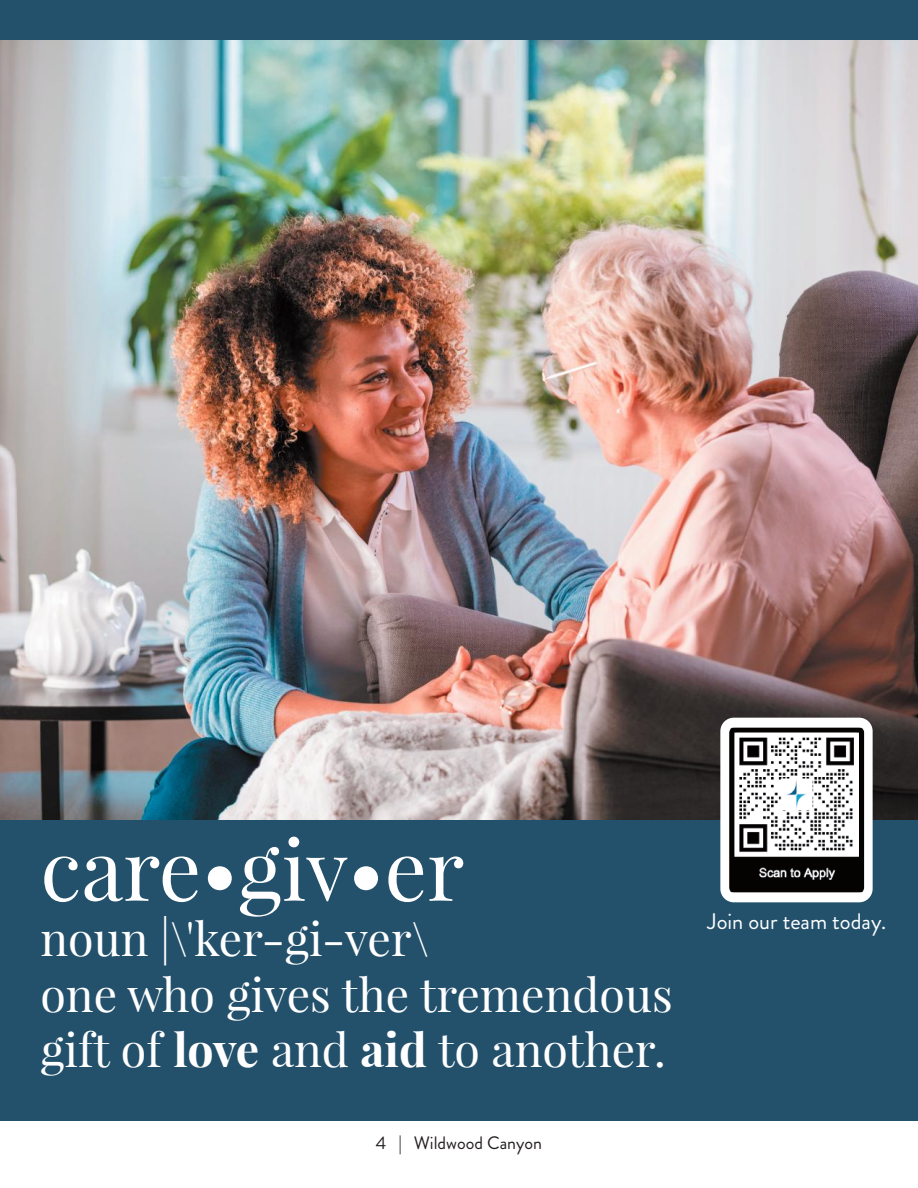
<style>
.page{position:relative;width:918px;height:1188px;background:#fff}
.page>*{position:absolute;margin:0;border:0;box-sizing:border-box;transform-origin:0 0}
.t1{font:84px "Playfair Display";color:#fff}
.t2{font:46.5px/55.5px "Playfair Display";color:#fff}
.t3{font:22.5px "Brandon Grotesque";color:#fff}
.t4{font:18px "Brandon Grotesque";color:#241f1f}
.s1{font-weight:700}
</style>
<div class="page">
<div style="left:0;top:0;width:918px;height:1120px;background:#23516c"></div>
<img style="left:0;top:40px;width:918px;height:779px">
<div style="left:720px;top:718px;width:153px;height:184px;background:#fff;border-radius:14px"></div>
<img style="left:720px;top:728px;width:153px;height:164px">
<h1 class="t1" style="left:40px;top:817px;width:426px">care•giv•er</h1>
<p class="t2" style="left:40px;top:911px;width:634px">noun |\'ker-gi-ver\<br>one who gives the tremendous gift of <span class="s1">love</span> and <span class="s1">aid</span> to another.</p>
<p class="t3" style="left:708px;top:906px;width:180px">Join our team today.</p>
<p class="t4" style="left:376px;top:1130px;width:168px">4 | Wildwood Canyon</p>
</div>
